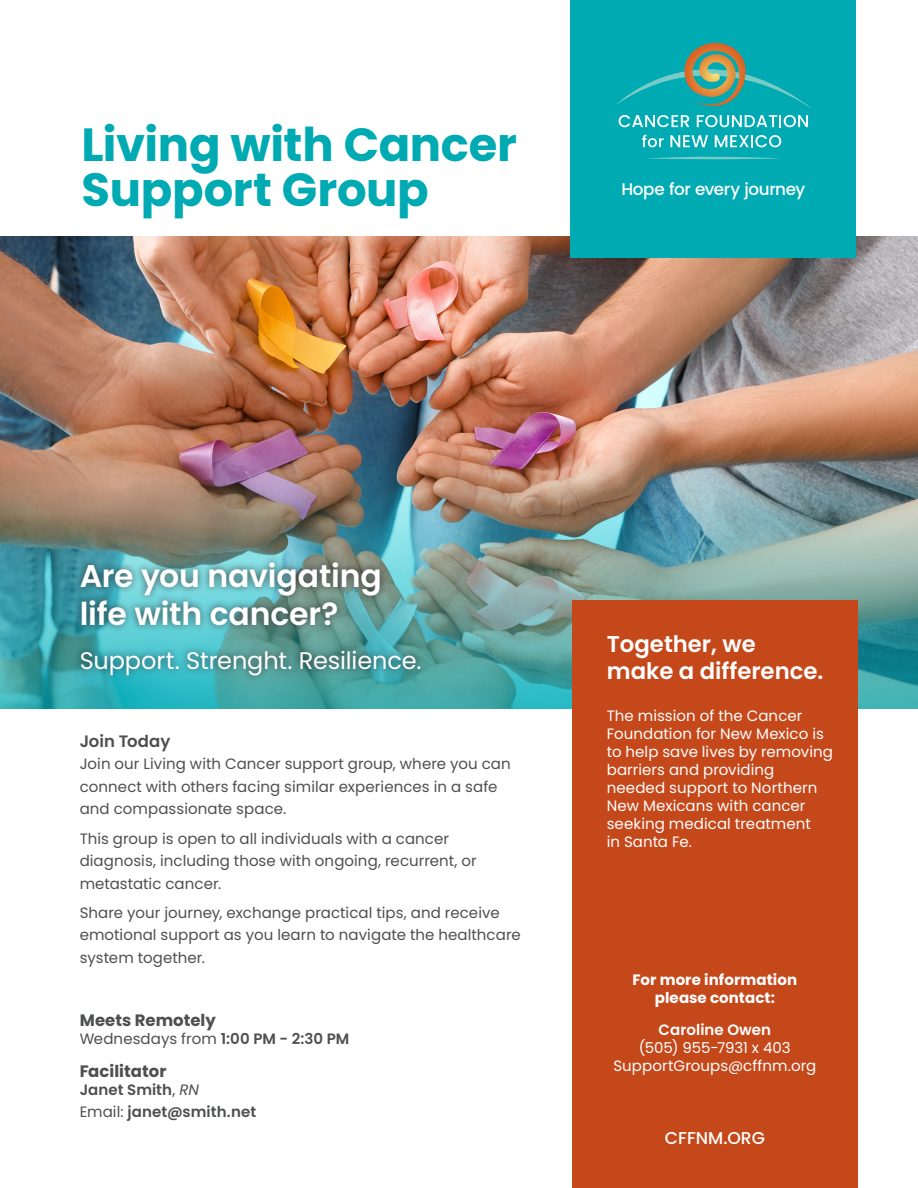
<style>
.page{position:relative;width:918px;height:1188px;background:#fff}
.page>*{position:absolute;margin:0;border:0;box-sizing:border-box;transform-origin:0 0}
.t1{font:700 46.5px/45px "Poppins";letter-spacing:-.005em;color:#00aab3}
.t2{font:600 31.5px/37.8px "Poppins";letter-spacing:-.005em;color:#fff}
.t3{font:24px "Poppins";letter-spacing:-.005em;color:#fff}
._10_11_Titillium_Web{font:600 22.8px/27.3px "Poppins";color:#fff}
.t4{font:500 17.1px "Poppins";color:#fff}
.t5{font:500 16.8px "Poppins";letter-spacing:-.025em;color:#fff}
.t6{font:700 16.5px "Poppins";color:#4e4f50}
.t7{font:600 16.5px "Poppins";color:#4e4f50}
.t8{font:15px/22.5px "Poppins";letter-spacing:.005em;color:#4e4f50}
._8_Source_Sans_Pro{font:15px/18px "Poppins";letter-spacing:.005em;color:#fff;text-align:center}
.t9{font:600 15px/22.5px "Poppins";letter-spacing:.005em;color:#4e4f50}
.t10{font:700 15px/18px "Poppins";letter-spacing:.005em;color:#fff;text-align:center}
.s1{font-weight:600}
.s2{font-weight:400}
.s3{font-weight:400;font-style:italic}
</style>
<div class="page">
<img style="left:0;top:236px;width:918px;height:213px">
<img style="left:0;top:449px;width:918px;height:259px">
<div style="left:572px;top:600px;width:286px;height:588px;background:#c5481b"></div>
<div style="left:570px;top:0;width:286px;height:257px;background:#00aab3"></div>
<svg style="left:648px;top:156px;width:132px;height:4px"></svg>
<svg style="left:617px;top:43px;width:194px;height:84px"></svg>
<svg style="left:670px;top:135px;width:38px;height:12px"></svg>
<svg style="left:715px;top:135px;width:66px;height:12px"></svg>
<svg style="left:642px;top:135px;width:22px;height:12px"></svg>
<div style="left:73px;top:554px;width:355px;height:129px;background:#231f20;opacity:.75"></div>
<p class="t1" style="left:81px;top:123px;width:437px">Living with Cancer<br>Support Group</p>
<p class="t5" style="left:621px;top:179px;width:185px">Hope for every journey</p>
<p class="t2" style="left:80px;top:557px;width:304px">Are you navigating life with cancer?</p>
<p class="t3" style="left:80px;top:646px;width:343px">Support. Strenght. Resilience.</p>
<p class="t7" style="left:80px;top:732px;width:92px">Join Today</p>
<p class="t8" style="left:80px;top:753px;width:432px">Join our Living with Cancer support group, where you can connect with others facing similar experiences in a safe and compassionate space.</p>
<p class="t8" style="left:80px;top:827px;width:399px">This group is open to all individuals with a cancer diagnosis, including those with ongoing, recurrent, or metastatic cancer.</p>
<p class="t8" style="left:80px;top:902px;width:443px">Share your journey, exchange practical tips, and receive emotional support as you learn to navigate the healthcare system together.</p>
<p class="t6" style="left:80px;top:1010px;width:138px">Meets Remotely</p>
<p class="t8" style="left:80px;top:1027px;width:271px">Wednesdays from <span class="s1">1:00 PM - 2:30 PM</span></p>
<p class="t6" style="left:80px;top:1062px;width:88px">Facilitator</p>
<p class="t9" style="left:80px;top:1078px;width:178px">Janet Smith<span class="s2">,</span> <span class="s3">RN<br></span><span class="s2">Email:</span> janet@smith.net</p>
<p class="_10_11_Titillium_Web" style="left:607px;top:630px;width:218px">Together, we make a difference.</p>
<p class="_8_Source_Sans_Pro" style="left:607px;top:707px;width:228px;text-align:left">The mission of the Cancer<br>Foundation for New Mexico is to help save lives by removing barriers and providing needed support to Northern<br>New Mexicans with cancer seeking medical treatment<br>in Santa Fe.</p>
<p class="t10" style="left:633px;top:971px;width:166px">For more information please contact:</p>
<p class="_8_Source_Sans_Pro" style="left:613px;top:1021px;width:204px"><span class="s1">Caroline Owen<br></span>(505) 955-7931 x 403<br>SupportGroups@cffnm.org</p>
<p class="t4" style="left:665px;top:1128px;width:102px">CFFNM.ORG</p>
</div>
